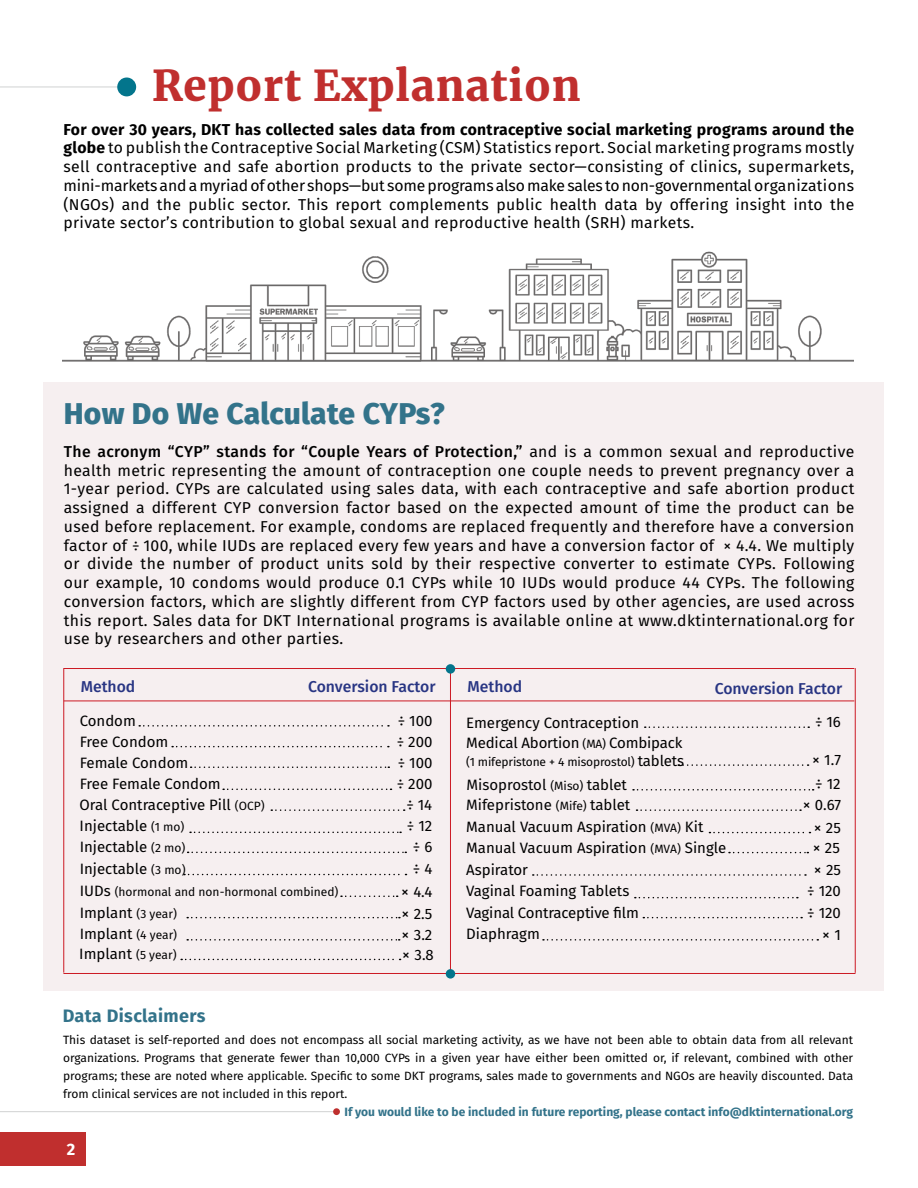
<style>
.page{position:relative;width:918px;height:1188px;background:#fff}
.page>*{position:absolute;margin:0;border:0;box-sizing:border-box;transform-origin:0 0}
.t1{font:900 42px "Merriweather";letter-spacing:.02em;color:#c02f2e}
.t2{font:800 30px "Fira Sans";letter-spacing:.005em;color:#33738a}
.t3{font:700 18px "Fira Sans";letter-spacing:.02em;color:#33738a}
.t4{font:700 16.5px "Fira Sans";color:#fff}
.t5{font:15.75px/18.8px "Fira Sans";letter-spacing:.02em;color:#000;text-align:justify}
.t6{font:500 15.75px "Fira Sans";color:#283583}
.t7{font:15px "Fira Sans";color:#000}
.t8{font:15px "Fira Sans";color:#030304}
.t9{font:12px/18px "Fira Sans";color:#000;text-align:justify}
.t10{font:700 12px "Fira Sans";color:#33738a}
.s1{font-weight:700}
.s2{font-weight:500}
.s3{font-size:15px}
.s4{font-size:12px}
.s5{font-size:15.75px}
.s6{font-size:12px;color:#000}
.s7{color:#000}
</style>
<div class="page">
<hr style="left:0;top:1111px;width:337px;height:1px;background:#d0d2d2">
<div style="left:333px;top:1108px;width:7px;height:7px;background:#be2f2e;border-radius:50%"></div>
<div style="left:44px;top:383px;width:840px;height:608px;background:#f6eff0"></div>
<div style="left:0;top:1133px;width:85px;height:33px;background:#c02f2e"></div>
<hr style="left:0;top:87px;width:127px;height:1px;background:#d0d2d2">
<div style="left:117px;top:78px;width:19px;height:18px;background:#03758c;border-radius:50%"></div>
<hr style="left:64px;top:701px;width:790px;height:1px;background:#cc1a24">
<hr style="left:64px;top:668px;width:790px;height:1px;background:#cc1a24">
<hr style="left:63px;top:973px;width:792px;height:1px;background:#cc1a24">
<hr style="left:450px;top:672px;width:1px;height:298px;background:#cc1a24">
<div style="left:446px;top:664px;width:9px;height:10px;background:#03758c;border-radius:50%"></div>
<div style="left:446px;top:969px;width:9px;height:10px;background:#03758c;border-radius:50%"></div>
<hr style="left:63px;top:668px;width:1px;height:305px;background:#cc1a24">
<hr style="left:855px;top:668px;width:1px;height:305px;background:#cc1a24">
<svg style="left:139px;top:725px;width:250px;height:2px"></svg>
<svg style="left:181px;top:959px;width:220px;height:1px"></svg>
<svg style="left:172px;top:746px;width:217px;height:1px"></svg>
<svg style="left:645px;top:726px;width:164px;height:2px"></svg>
<svg style="left:191px;top:766px;width:198px;height:2px"></svg>
<svg style="left:679px;top:764px;width:130px;height:2px"></svg>
<svg style="left:271px;top:809px;width:134px;height:2px"></svg>
<svg style="left:637px;top:809px;width:164px;height:2px"></svg>
<svg style="left:190px;top:832px;width:211px;height:1px"></svg>
<svg style="left:709px;top:832px;width:101px;height:1px"></svg>
<svg style="left:188px;top:852px;width:218px;height:1px"></svg>
<svg style="left:729px;top:852px;width:79px;height:1px"></svg>
<svg style="left:184px;top:874px;width:223px;height:1px"></svg>
<svg style="left:533px;top:874px;width:273px;height:2px"></svg>
<svg style="left:187px;top:917px;width:213px;height:1px"></svg>
<svg style="left:643px;top:917px;width:159px;height:1px"></svg>
<svg style="left:543px;top:939px;width:275px;height:2px"></svg>
<svg style="left:341px;top:896px;width:57px;height:1px"></svg>
<svg style="left:635px;top:897px;width:163px;height:1px"></svg>
<svg style="left:223px;top:789px;width:169px;height:1px"></svg>
<svg style="left:633px;top:789px;width:181px;height:2px"></svg>
<svg style="left:187px;top:939px;width:213px;height:2px"></svg>
<img style="left:63px;top:251px;width:790px;height:111px">
<h1 class="t1" style="left:152px;top:56px;width:430px">Report Explanation</h1>
<p class="t5" style="left:64px;top:119px;width:792px"><span class="s1">For over 30 years, DKT has collected sales data from contraceptive social marketing programs around the globe</span> to publish the Contraceptive Social Marketing (CSM) Statistics report. Social marketing programs mostly sell contraceptive and safe abortion products to the private sector—consisting of clinics, supermarkets, mini-markets and a myriad of other shops—but some programs also make sales to non-governmental organizations (NGOs) and the public sector. This report complements public health data by offering insight into the private sector’s contribution to global sexual and reproductive health (SRH) markets.</p>
<h2 class="t2" style="left:64px;top:387px;width:382px">How Do We Calculate CYPs?</h2>
<p class="t5" style="left:64px;top:442px;width:792px"><span class="s2">The acronym “CYP” stands for “Couple Years of Protection,”</span> and is a common sexual and reproductive health metric representing the amount of contraception one couple needs to prevent pregnancy over a 1-year period. CYPs are calculated using sales data, with each contraceptive and safe abortion product assigned a different CYP conversion factor based on the expected amount of time the product can be used before replacement. For example, condoms are replaced frequently and therefore have a conversion factor of <span class="s3">÷</span> 100, while IUDs are replaced every few years and have a conversion factor of × 4.4. We multiply or divide the number of product units sold by their respective converter to estimate CYPs. Following our example, 10 condoms would produce 0.1 CYPs while 10 IUDs would produce 44 CYPs. The following conversion factors, which are slightly different from CYP factors used by other agencies, are used across this report. Sales data for DKT International programs is available online at www.dktinternational.org for use by researchers and other parties.</p>
<p class="t6" style="left:81px;top:674px;width:56px">Method</p>
<p class="t6" style="left:308px;top:674px;width:129px">Conversion Factor</p>
<p class="t6" style="left:467px;top:674px;width:56px">Method</p>
<p class="t6" style="left:715px;top:676px;width:129px">Conversion Factor</p>
<p class="t7" style="left:80px;top:709px;width:58px">Condom</p>
<p class="t7" style="left:398px;top:709px;width:36px">÷ 100</p>
<p class="t7" style="left:466px;top:711px;width:175px">Emergency Contraception</p>
<p class="t7" style="left:815px;top:711px;width:27px">÷ 16</p>
<p class="t7" style="left:80px;top:731px;width:90px">Free Condom</p>
<p class="t7" style="left:397px;top:731px;width:37px">÷ 200</p>
<p class="t7" style="left:80px;top:751px;width:110px">Female Condom</p>
<p class="t7" style="left:398px;top:751px;width:36px">÷ 100</p>
<p class="t7" style="left:466px;top:731px;width:218px">Medical Abortion <span class="s4">(MA)</span> Combipack</p>
<p class="t9" style="left:466px;top:752px;width:219px">(1 mifepristone + 4 misoprostol) <span class="s3">tablets</span></p>
<p class="t7" style="left:812px;top:749px;width:30px"><span class="s5">×</span> 1.7</p>
<p class="t7" style="left:80px;top:773px;width:143px">Free Female Condom</p>
<p class="t7" style="left:397px;top:773px;width:37px">÷ 200</p>
<p class="t8" style="left:466px;top:773px;width:162px">Misoprostol <span class="s6">(Miso)</span> <span class="s7">tablet</span></p>
<p class="t7" style="left:815px;top:772px;width:27px">÷ 12</p>
<p class="t7" style="left:80px;top:794px;width:187px">Oral Contraceptive Pill <span class="s4">(OCP)</span></p>
<p class="t7" style="left:406px;top:794px;width:27px">÷ 14</p>
<p class="t8" style="left:466px;top:793px;width:166px">Mifepristone <span class="s6">(Mife)</span> <span class="s7">tablet</span></p>
<p class="t7" style="left:803px;top:793px;width:40px"><span class="s5">×</span> 0.67</p>
<p class="t7" style="left:80px;top:815px;width:106px">Injectable <span class="s4">(1 mo)</span></p>
<p class="t7" style="left:407px;top:815px;width:27px">÷ 12</p>
<p class="t7" style="left:466px;top:816px;width:239px">Manual Vacuum Aspiration <span class="s4">(MVA)</span> Kit</p>
<p class="t7" style="left:814px;top:816px;width:29px"><span class="s5">×</span> 25</p>
<p class="t7" style="left:80px;top:836px;width:107px">Injectable <span class="s4">(2 mo)</span></p>
<p class="t7" style="left:413px;top:836px;width:21px">÷ 6</p>
<p class="t7" style="left:466px;top:836px;width:262px">Manual Vacuum Aspiration <span class="s4">(MVA)</span> Single</p>
<p class="t7" style="left:813px;top:836px;width:29px"><span class="s5">×</span> 25</p>
<p class="t7" style="left:80px;top:857px;width:107px">Injectable <span class="s4">(3 mo)</span></p>
<p class="t7" style="left:413px;top:857px;width:21px">÷ 4</p>
<p class="t7" style="left:466px;top:858px;width:63px">Aspirator</p>
<p class="t7" style="left:814px;top:859px;width:29px"><span class="s5">×</span> 25</p>
<p class="t7" style="left:80px;top:901px;width:99px">Implant <span class="s4">(3 year)</span></p>
<p class="t7" style="left:401px;top:902px;width:32px"><span class="s5">×</span> 2.5</p>
<p class="t7" style="left:466px;top:901px;width:174px">Vaginal Contraceptive film</p>
<p class="t7" style="left:807px;top:901px;width:35px">÷ 120</p>
<p class="t7" style="left:466px;top:922px;width:75px">Diaphragm</p>
<p class="t5" style="left:822px;top:924px;width:20px">× <span class="s3">1</span></p>
<p class="t9" style="left:80px;top:883px;width:260px"><span class="s3">IUDs</span> (hormonal and non-hormonal combined)</p>
<p class="t7" style="left:401px;top:880px;width:33px"><span class="s5">×</span> 4.4</p>
<p class="t7" style="left:466px;top:880px;width:165px">Vaginal Foaming Tablets</p>
<p class="t7" style="left:807px;top:879px;width:35px">÷ 120</p>
<p class="t7" style="left:80px;top:922px;width:99px">Implant <span class="s4">(4 year)</span></p>
<p class="t7" style="left:402px;top:923px;width:32px"><span class="s5">×</span> 3.2</p>
<p class="t7" style="left:79px;top:943px;width:99px">Implant <span class="s4">(5 year)</span></p>
<p class="t7" style="left:402px;top:943px;width:33px"><span class="s5">×</span> 3.8</p>
<p class="t3" style="left:63px;top:1000px;width:144px">Data Disclaimers</p>
<p class="t9" style="left:63px;top:1030px;width:792px">This dataset is self-reported and does not encompass all social marketing activity, as we have not been able to obtain data from all relevant organizations. Programs that generate fewer than 10,000 CYPs in a given year have either been omitted or, if relevant, combined with other programs; these are noted where applicable. Specific to some DKT programs, sales made to governments and NGOs are heavily discounted. Data from clinical services are not included in this report.</p>
<p class="t10" style="left:345px;top:1101px;width:510px">If you would like to be included in future reporting, please contact info@dktinternational.org</p>
<p class="t4" style="left:67px;top:1136px;width:10px">2</p>
</div>
